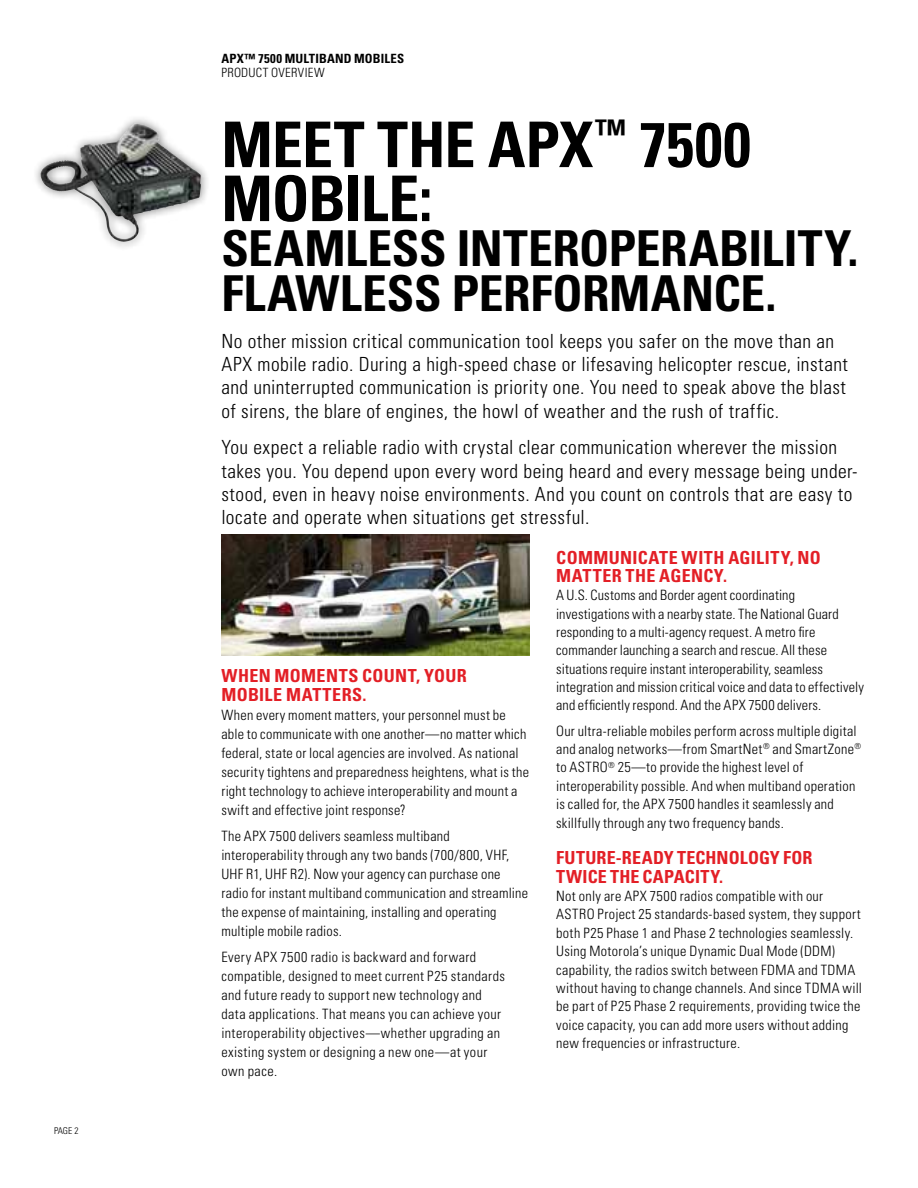
<style>
.page{position:relative;width:918px;height:1188px;background:#fff}
.page>*{position:absolute;margin:0;border:0;box-sizing:border-box;transform-origin:0 0}
.t1{font:700 condensed 63px/54px "Univers LT Std";letter-spacing:-.015em;color:#000}
.t2{font:700 condensed 49.5px/45px "Univers LT Std";letter-spacing:-.005em;color:#000}
.t3{font:300 condensed 19.5px/23.2px "Univers LT Std";letter-spacing:.02em;color:#000}
.t4{font:700 condensed 18px/18.5px "Univers LT Std";letter-spacing:.02em;color:#e31f26}
.t5{font:300 condensed 14.25px/19px "Univers LT Std";letter-spacing:.02em;color:#000}
.t6{font:700 condensed 12.75px "Univers LT Std";letter-spacing:.01em;color:#000}
.t7{font:300 condensed 12.75px "Univers LT Std";letter-spacing:.025em;color:#000}
.t8{font:300 condensed 9.3px "Univers LT Std";color:#000}
</style>
<div class="page">
<div style="left:31px;top:114px;width:179px;height:136px;background:#000;opacity:.5"></div>
<img style="left:40px;top:124px;width:95px;height:67px">
<img style="left:221px;top:535px;width:308px;height:121px">
<p class="t8" style="left:54px;top:1127px;width:26px">PAGE 2</p>
<p class="t6" style="left:221px;top:54px;width:184px">APX™ 7500 MULTIBAND MOBILES</p>
<p class="t7" style="left:221px;top:68px;width:105px">PRODUCT OVERVIEW</p>
<h1 class="t1" style="left:221px;top:123px;width:531px">MEET THE APX<sup>™</sup> 7500<br>MOBILE:</h1>
<h2 class="t2" style="left:221px;top:230px;width:639px">SEAMLESS INTEROPERABILITY.<br>FLAWLESS PERFORMANCE.</h2>
<p class="t3" style="left:221px;top:331px;width:628px">No other mission critical communication tool keeps you safer on the move than an APX mobile radio. During a high-speed chase or lifesaving helicopter rescue, instant and uninterrupted communication is priority one. You need to speak above the blast of sirens, the blare of engines, the howl of weather and the rush of traffic.</p>
<p class="t3" style="left:221px;top:437px;width:638px">You expect a reliable radio with crystal clear communication wherever the mission takes you. You depend upon every word being heard and every message being under&shy;stood, even in heavy noise environments. And you count on controls that are easy to locate and operate when situations get stressful.</p>
<p class="t4" style="left:221px;top:668px;width:247px;line-height:19px">WHEN MOMENTS COUNT, YOUR<br>MOBILE MATTERS.</p>
<p class="t5" style="left:221px;top:707px;width:309px">When every moment matters, your personnel must be able to communicate with one another—no matter which federal, state or local agencies are involved. As national security tightens and preparedness heightens, what is the right technology to achieve interoperability and mount a swift and effective joint response?</p>
<p class="t5" style="left:221px;top:827px;width:308px">The APX 7500 delivers seamless multiband interoperability through any two bands (700/800, VHF, UHF R1, UHF R2). Now your agency can purchase one radio for instant multiband communication and streamline the expense of maintaining, installing and operating multiple mobile radios.</p>
<p class="t5" style="left:221px;top:948px;width:285px">Every APX 7500 radio is backward and forward compatible, designed to meet current P25 standards and future ready to support new technology and data applications. That means you can achieve your interoperability objectives—whether upgrading an existing system or designing a new one—at your own pace.</p>
<p class="t4" style="left:556px;top:549px;width:266px">COMMUNICATE WITH AGILITY, NO<br>MATTER THE AGENCY.</p>
<p class="t5" style="left:556px;top:587px;width:309px;line-height:18.3px">A U.S. Customs and Border agent coordinating investigations with a nearby state. The National Guard responding to a multi-agency request. A metro fire commander launching a search and rescue. All these situations require instant interoperability, seamless integration and mission critical voice and data to effectively and efficiently respond. And the APX 7500 delivers.</p>
<p class="t5" style="left:556px;top:722px;width:307px;line-height:18.5px">Our ultra-reliable mobiles perform across multiple digital and analog networks—from SmartNet<sup>®</sup> and SmartZone<sup>® </sup>to ASTRO<sup>®</sup> 25—to provide the highest level of interoperability possible. And when multiband operation is called for, the APX 7500 handles it seamlessly and skillfully through any two frequency bands.</p>
<p class="t4" style="left:556px;top:850px;width:258px">FUTURE-READY TECHNOLOGY FOR<br>TWICE THE CAPACITY.</p>
<p class="t5" style="left:556px;top:888px;width:307px;line-height:18.3px">Not only are APX 7500 radios compatible with our ASTRO Project 25 standards-based system, they support both P25 Phase 1 and Phase 2 technologies seamlessly.<br>Using Motorola’s unique Dynamic Dual Mode (DDM) capability, the radios switch between FDMA and TDMA without having to change channels. And since TDMA will be part of P25 Phase 2 requirements, providing twice the voice capacity, you can add more users without adding new frequencies or infrastructure.</p>
</div>
